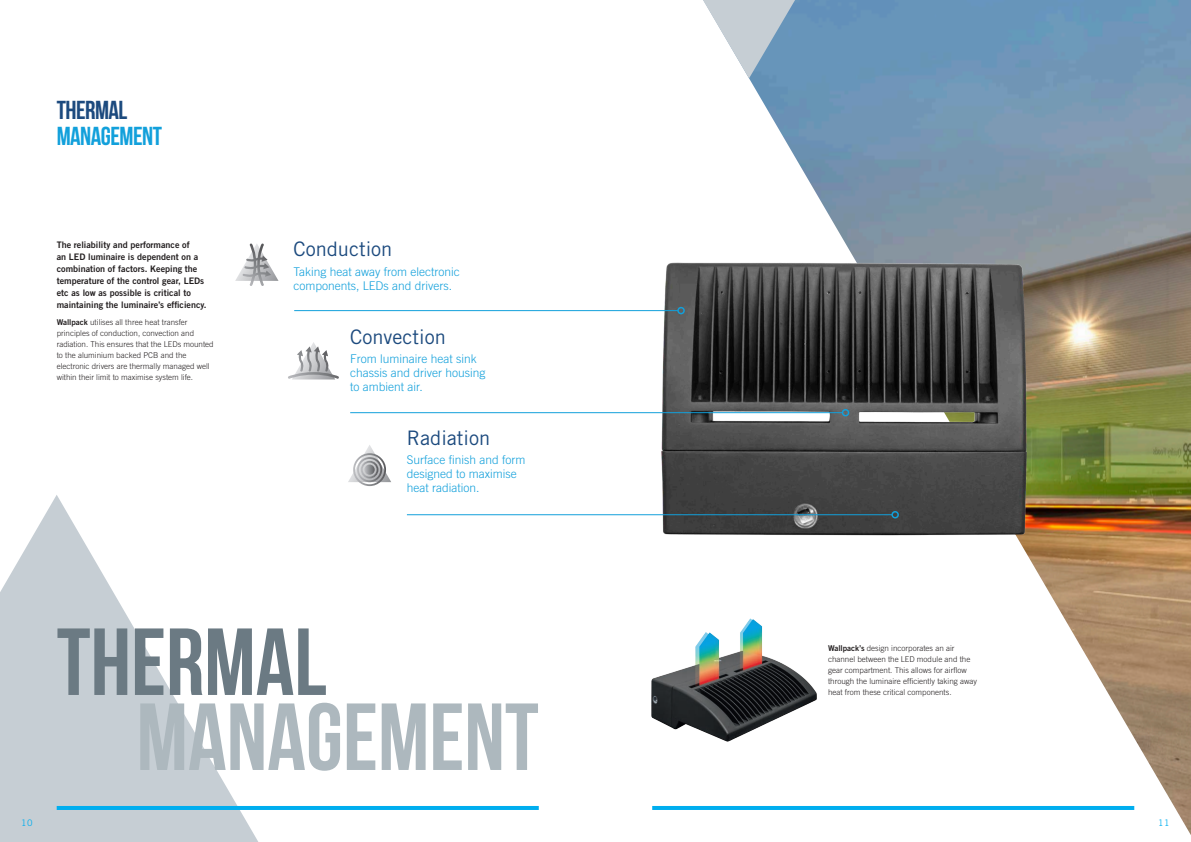
<style>
.page{position:relative;width:1191px;height:842px;background:#fff}
.page>*{position:absolute;margin:0;border:0;box-sizing:border-box;transform-origin:0 0}
.t1{font:700 95px "Bebas Neue";color:#adb8be}
.t2{font:700 95px "Bebas Neue";color:#6b7a83}
.t3{font:700 26px/26px "Bebas Neue";letter-spacing:-.02em;color:#12a0db}
.t4{font:20px "Trade Gothic";color:#1c4a7e}
.t5{font:300 12px/14px "Trade Gothic";color:#12a0db}
.body{font:9px/12px "Trade Gothic Bold Two";color:#231f20}
.t6{font:9px "Trade Gothic";color:#00aeef}
.body-2{font:300 8px/11px "Trade Gothic";color:#231f20}
.s1{color:#1c4a7e}
.s2{font-family:"Trade Gothic Bold Two";font-weight:400}
</style>
<div class="page">
<img style="left:651px;top:636px;width:52px;height:96px">
<svg style="left:0;top:495px;width:258px;height:347px;fill:#c6ced4"></svg>
<hr style="left:652px;top:806px;width:482px;height:4px;background:#00aeef">
<hr style="left:57px;top:806px;width:482px;height:4px;background:#00aeef">
<img style="left:703px;top:0;width:488px;height:835px">
<svg style="left:703px;top:0;width:92px;height:78px"></svg>
<img style="left:658px;top:258px;width:374px;height:281px">
<svg style="left:235px;top:243px;width:43px;height:43px"></svg>
<svg style="left:288px;top:342px;width:51px;height:37px"></svg>
<svg style="left:348px;top:445px;width:43px;height:41px"></svg>
<hr style="left:294px;top:310px;width:384px;height:1px;background:#12a0db">
<div style="left:677px;top:307px;width:8px;height:7px;border:2px solid #12a0db;border-radius:50%"></div>
<hr style="left:350px;top:412px;width:492px;height:1px;background:#12a0db">
<div style="left:841px;top:409px;width:8px;height:7px;border:2px solid #12a0db;border-radius:50%"></div>
<hr style="left:407px;top:514px;width:485px;height:1px;background:#12a0db">
<div style="left:891px;top:511px;width:8px;height:7px;border:2px solid #12a0db;border-radius:50%"></div>
<p class="t3" style="left:57px;top:96px;width:107px"><span class="s1">THERMAL<br></span>MANAGEMENT</p>
<p class="body" style="left:57px;top:239px;width:151px">The reliability and performance of<br>an LED luminaire is dependent on a combination of factors. Keeping the temperature of the control gear, LEDs etc as low as possible is critical to maintaining the luminaire’s efficiency.</p>
<p class="body-2" style="left:57px;top:316px;width:158px"><span class="s2">Wallpack</span> utilises all three heat transfer principles of conduction, convection and radiation. This ensures that the LEDs mounted to the aluminium backed PCB and the electronic drivers are thermally managed well within their limit to maximise system life.</p>
<p class="t4" style="left:293px;top:237px;width:100px">Conduction</p>
<p class="t5" style="left:293px;top:264px;width:168px">Taking heat away from electronic components, LEDs and drivers.</p>
<p class="t4" style="left:350px;top:324px;width:97px">Convection</p>
<p class="t5" style="left:350px;top:352px;width:137px">From luminaire heat sink chassis and driver housing to ambient air.</p>
<p class="t4" style="left:407px;top:425px;width:85px">Radiation</p>
<p class="t5" style="left:407px;top:453px;width:120px">Surface finish and form designed to maximise heat radiation.</p>
<p class="t2" style="left:57px;top:610px;width:271px">THERMAL</p>
<p class="t1" style="left:137px;top:685px;width:404px">MANAGEMENT</p>
<p class="body-2" style="left:828px;top:643px;width:150px"><span class="s2">Wallpack’s</span> design incorporates an air channel between the LED module and the gear compartment. This allows for airflow through the luminaire efficiently taking away heat from these critical components.</p>
<p class="t6" style="left:21px;top:818px;width:13px">10</p>
<p class="t6" style="left:1158px;top:818px;width:13px">11</p>
</div>
